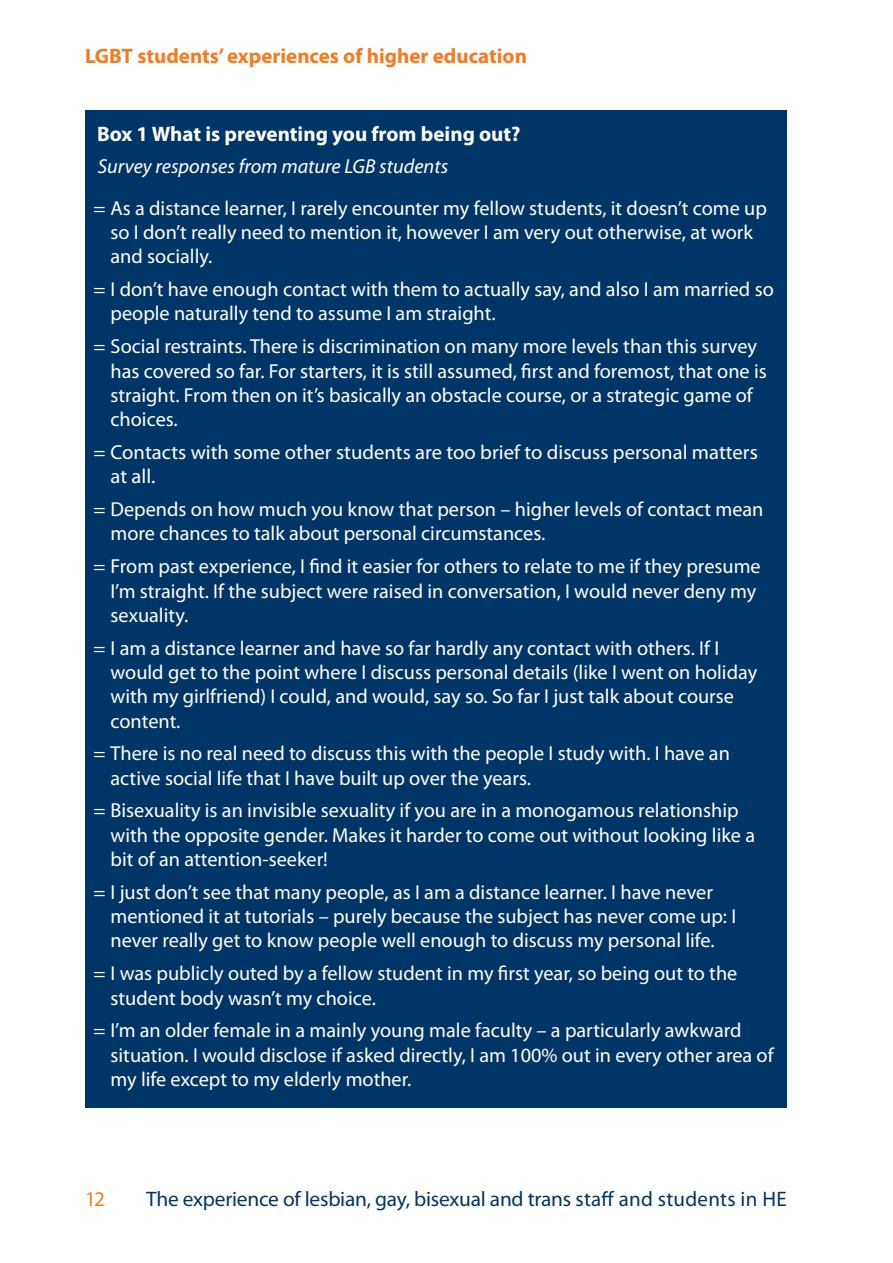
<style>
.page{position:relative;width:893px;height:1263px;background:#fff}
.page>*{position:absolute;margin:0;border:0;box-sizing:border-box;transform-origin:0 0}
.t1{font:21px "Myriad Pro";letter-spacing:-.01em;color:#003667}
.t2{font:700 21px "Myriad Pro";color:#f47b21}
.box_header{font:700 21px "Myriad Pro";color:#fff}
.t3{font:21px "Myriad Pro";color:#f47b21}
.Box_text{font:20.25px/24.3px "Myriad Pro";color:#fff}
.Box_subheader{font:italic 20.25px "Myriad Pro";color:#fff}
</style>
<div class="page">
<div style="left:85px;top:111px;width:702px;height:997px;background:#003667"></div>
<p class="t2" style="left:85px;top:42px;width:443px">LGBT students’ experiences of higher education</p>
<p class="box_header" style="left:97px;top:120px;width:425px">Box 1 What is preventing you from being out?</p>
<p class="Box_subheader" style="left:98px;top:154px;width:352px">Survey responses from mature LGB students</p>
<p class="Box_text" style="left:111px;top:195px;width:658px;text-indent:-17px">= As a distance learner, I rarely encounter my fellow students, it doesn’t come up so I don’t really need to mention it, however I am very out otherwise, at work and socially.</p>
<p class="Box_text" style="left:111px;top:277px;width:665px;text-indent:-17px">= I don’t have enough contact with them to actually say, and also I am married so people naturally tend to assume I am straight.</p>
<p class="Box_text" style="left:111px;top:334px;width:658px;text-indent:-17px">= Social restraints. There is discrimination on many more levels than this survey has covered so far. For starters, it is still assumed, first and foremost, that one is straight. From then on it’s basically an obstacle course, or a strategic game of choices.</p>
<p class="Box_text" style="left:111px;top:440px;width:649px;text-indent:-17px">= Contacts with some other students are too brief to discuss personal matters at all.</p>
<p class="Box_text" style="left:111px;top:497px;width:654px;text-indent:-17px">= Depends on how much you know that person – higher levels of contact mean more chances to talk about personal circumstances.</p>
<p class="Box_text" style="left:111px;top:554px;width:652px;text-indent:-17px">= From past experience, I find it easier for others to relate to me if they presume<br>I’m straight. If the subject were raised in conversation, I would never deny my sexuality.</p>
<p class="Box_text" style="left:111px;top:635px;width:648px;text-indent:-17px">= I am a distance learner and have so far hardly any contact with others. If I would get to the point where I discuss personal details (like I went on holiday with my girlfriend) I could, and would, say so. So far I just talk about course content.</p>
<p class="Box_text" style="left:111px;top:741px;width:621px;text-indent:-17px">= There is no real need to discuss this with the people I study with. I have an active social life that I have built up over the years.</p>
<p class="Box_text" style="left:111px;top:798px;width:646px;text-indent:-17px">= Bisexuality is an invisible sexuality if you are in a monogamous relationship with the opposite gender. Makes it harder to come out without looking like a bit of an attention-seeker!</p>
<p class="Box_text" style="left:111px;top:879px;width:627px;text-indent:-17px">= I just don’t see that many people, as I am a distance learner. I have never mentioned it at tutorials – purely because the subject has never come up: I never really get to know people well enough to discuss my personal life.</p>
<p class="Box_text" style="left:111px;top:961px;width:628px;text-indent:-17px">= I was publicly outed by a fellow student in my first year, so being out to the student body wasn’t my choice.</p>
<p class="Box_text" style="left:111px;top:1018px;width:665px;text-indent:-17px">= I’m an older female in a mainly young male faculty – a particularly awkward situation. I would disclose if asked directly, I am 100% out in every other area of my life except to my elderly mother.</p>
<p class="t3" style="left:85px;top:1186px;width:21px">12</p>
<p class="t1" style="left:146px;top:1186px;width:642px">The experience of lesbian, gay, bisexual and trans staff and students in HE</p>
</div>
